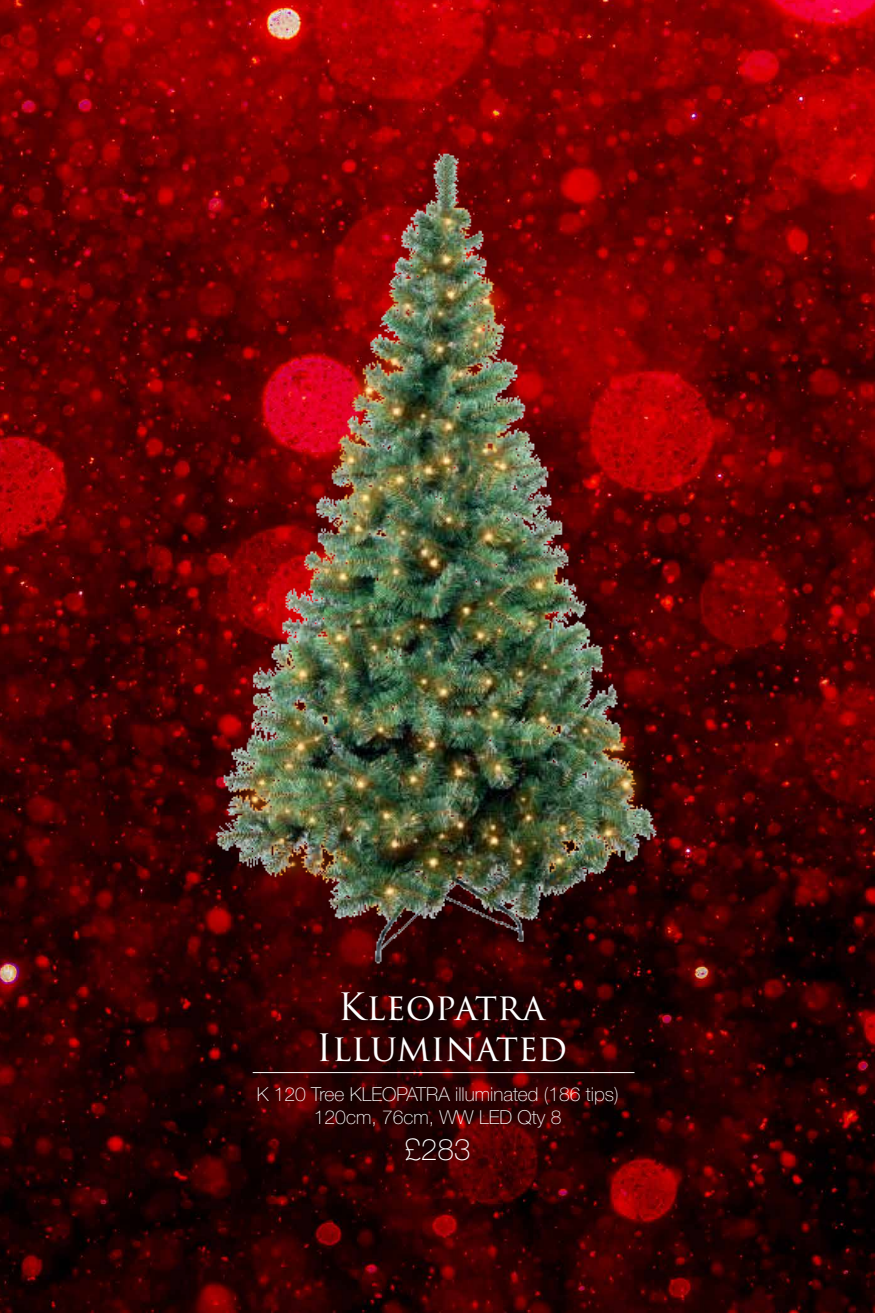
<style>
.page{position:relative;width:875px;height:1313px;background:#fff}
.page>*{position:absolute;margin:0;border:0;box-sizing:border-box;transform-origin:0 0}
.t1{font:36.75px/41.1px "Trajan Pro 3";letter-spacing:-.005em;color:#fff;text-align:center}
.t2{font:100 29.75px "Helvetica Neue LTW1 G";color:#fff}
.t3{font:100 19.25px/23.1px "Helvetica Neue LTW1 G";color:#fff;text-align:center}
</style>
<div class="page">
<img style="left:0;top:0;width:875px;height:1312px">
<hr style="left:253px;top:1072px;width:381px;height:1px;background:#fff">
<img style="left:177px;top:121px;width:521px;height:853px">
<h1 class="t1" style="left:316px;top:988px;width:253px">Kleopatra<br>Illuminated</h1>
<p class="t3" style="left:257px;top:1082px;width:364px">K 120 Tree KLEOPATRA illuminated (186 tips)<br>120cm, 76cm, WW LED Qty 8</p>
<h2 class="t2" style="left:404px;top:1131px;width:68px">£283</h2>
</div>
